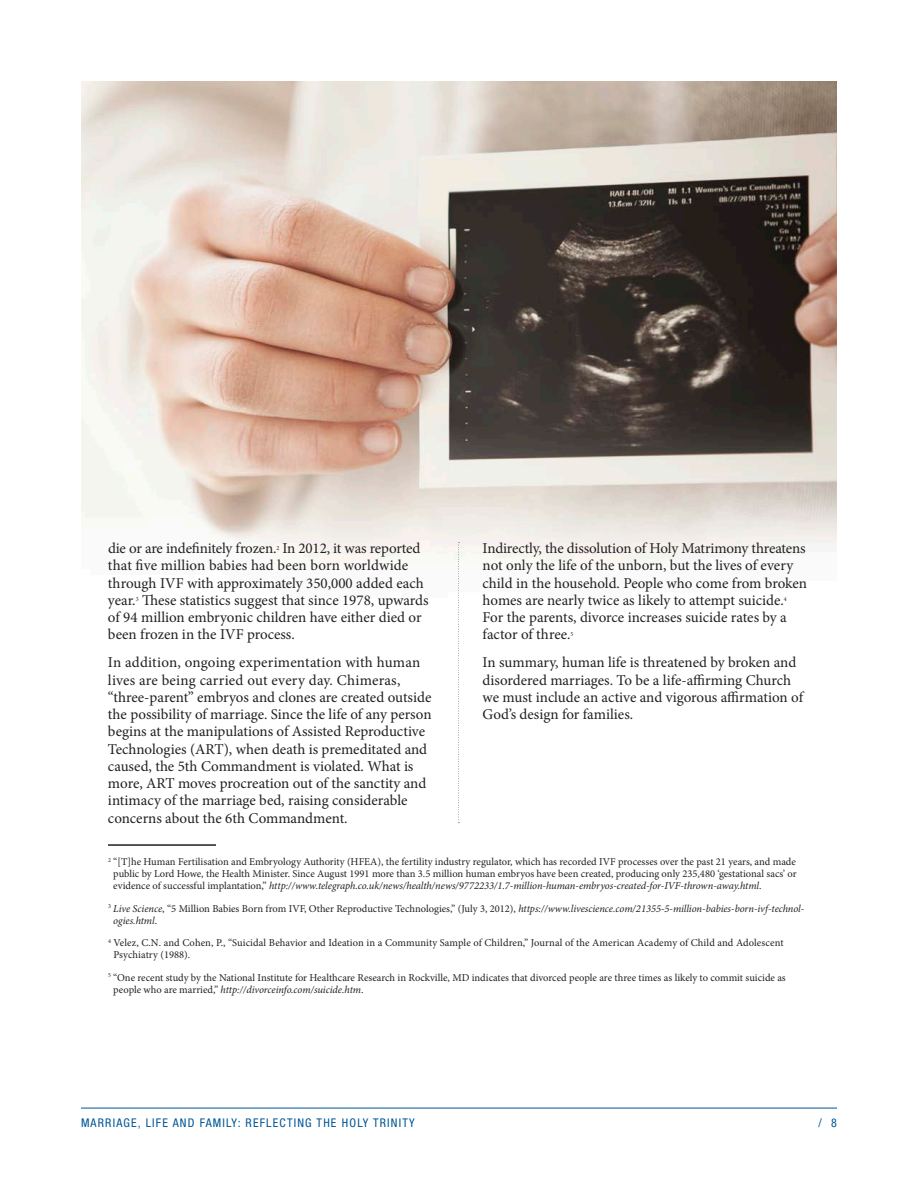
<style>
.page{position:relative;width:918px;height:1188px;background:#fff}
.page>*{position:absolute;margin:0;border:0;box-sizing:border-box;transform-origin:0 0}
.Body_Text{font:15px/17.2px "Minion Pro";color:#231f20}
.t1{font:condensed 12px "Helvetica Neue LT Std";letter-spacing:.1em;color:#005595}
.footnote{font:10.5px/12px "Minion Pro";color:#231f20}
.footnote-2{font:italic 10.5px/12px "Minion Pro";letter-spacing:-.005em;color:#231f20}
.Body_Text-2{font:6.15px "Minion Pro";color:#231f20}
.s1{font-style:italic}
.s2{font-style:normal}
</style>
<div class="page">
<hr style="left:81px;top:1108px;width:756px;height:1px;background:#005595">
<img style="left:81px;top:81px;width:756px;height:483px">
<svg style="left:458px;top:542px;width:1px;height:281px"></svg>
<hr style="left:108px;top:844px;width:108px;height:2px;background:#231f20">
<p class="Body_Text" style="left:108px;top:540px;width:314px">die or are indefinitely frozen. In 2012, it was reported</p>
<p class="Body_Text" style="left:483px;top:540px;width:326px">Indirectly, the dissolution of Holy Matrimony threatens not only the life of the unborn, but the lives of every child in the household. People who come from broken homes are nearly twice as likely to attempt suicide.</p>
<p class="Body_Text-2" style="left:276px;top:543px;width:4px">2</p>
<p class="Body_Text" style="left:108px;top:557px;width:322px">that five million babies had been born worldwide through IVF with approximately 350,000 added each year. These statistics suggest that since 1978, upwards</p>
<p class="Body_Text-2" style="left:136px;top:595px;width:4px">3</p>
<p class="Body_Text" style="left:108px;top:609px;width:315px">of 94 million embryonic children have either died or been frozen in the IVF process.</p>
<p class="Body_Text" style="left:108px;top:654px;width:325px">In addition, ongoing experimentation with human lives are being carried out every day. Chimeras, “three-parent” embryos and clones are created outside the possibility of marriage. Since the life of any person begins at the manipulations of Assisted Reproductive Technologies (ART), when death is premeditated and caused, the 5th Commandment is violated. What is more, ART moves procreation out of the sanctity and intimacy of the marriage bed, raising considerable concerns about the 6th Commandment.</p>
<p class="footnote" style="left:113px;top:856px;width:685px;text-align:justify;text-indent:-5px"><sup>2</sup> “[T]he Human Fertilisation and Embryology Authority (HFEA), the fertility industry regulator, which has recorded IVF processes over the past 21 years, and made public by Lord Howe, the Health Minister. Since August 1991 more than 3.5 million human embryos have been created, producing only 235,480 ‘gestational sacs’ or evidence of successful implantation,” <span class="s1">http://www.telegraph.co.uk/news/health/news/9772233/1.7-million-human-embryos-created-for-IVF-thrown-away.html</span>.</p>
<p class="footnote-2" style="left:113px;top:902px;width:693px;text-indent:-5px"><sup>3</sup> Live Science<span class="s2">, “5 Million Babies Born from IVF, Other Reproductive Technologies,” (July 3, 2012),</span> https://www.livescience.com/21355-5-million-babies-born-ivf-technol&shy;ogies.html<span class="s2">.</span></p>
<p class="footnote" style="left:114px;top:937px;width:672px;text-indent:-6px"><sup>4</sup> Velez, C.N. and Cohen, P., “Suicidal Behavior and Ideation in a Community Sample of Children,” Journal of the American Academy of Child and Adolescent<br>Psychiatry (1988).</p>
<p class="footnote" style="left:113px;top:971px;width:674px;text-indent:-5px"><sup>5</sup> “One recent study by the National Institute for Healthcare Research in Rockville, MD indicates that divorced people are three times as likely to commit suicide as people who are married,” <span class="s1">http://divorceinfo.com/suicide.htm</span>.</p>
<p class="Body_Text-2" style="left:784px;top:595px;width:4px">4</p>
<p class="Body_Text" style="left:483px;top:609px;width:306px">For the parents, divorce increases suicide rates by a factor of three.</p>
<p class="Body_Text-2" style="left:571px;top:630px;width:4px">5</p>
<p class="Body_Text" style="left:483px;top:654px;width:322px">In summary, human life is threatened by broken and disordered marriages. To be a life-affirming Church we must include an active and vigorous affirmation of God’s design for families.</p>
<p class="t1" style="left:81px;top:1116px;width:335px">MARRIAGE, LIFE AND FAMILY: REFLECTING THE HOLY TRINITY</p>
<p class="t1" style="left:819px;top:1116px;width:20px">/ 8</p>
</div>
